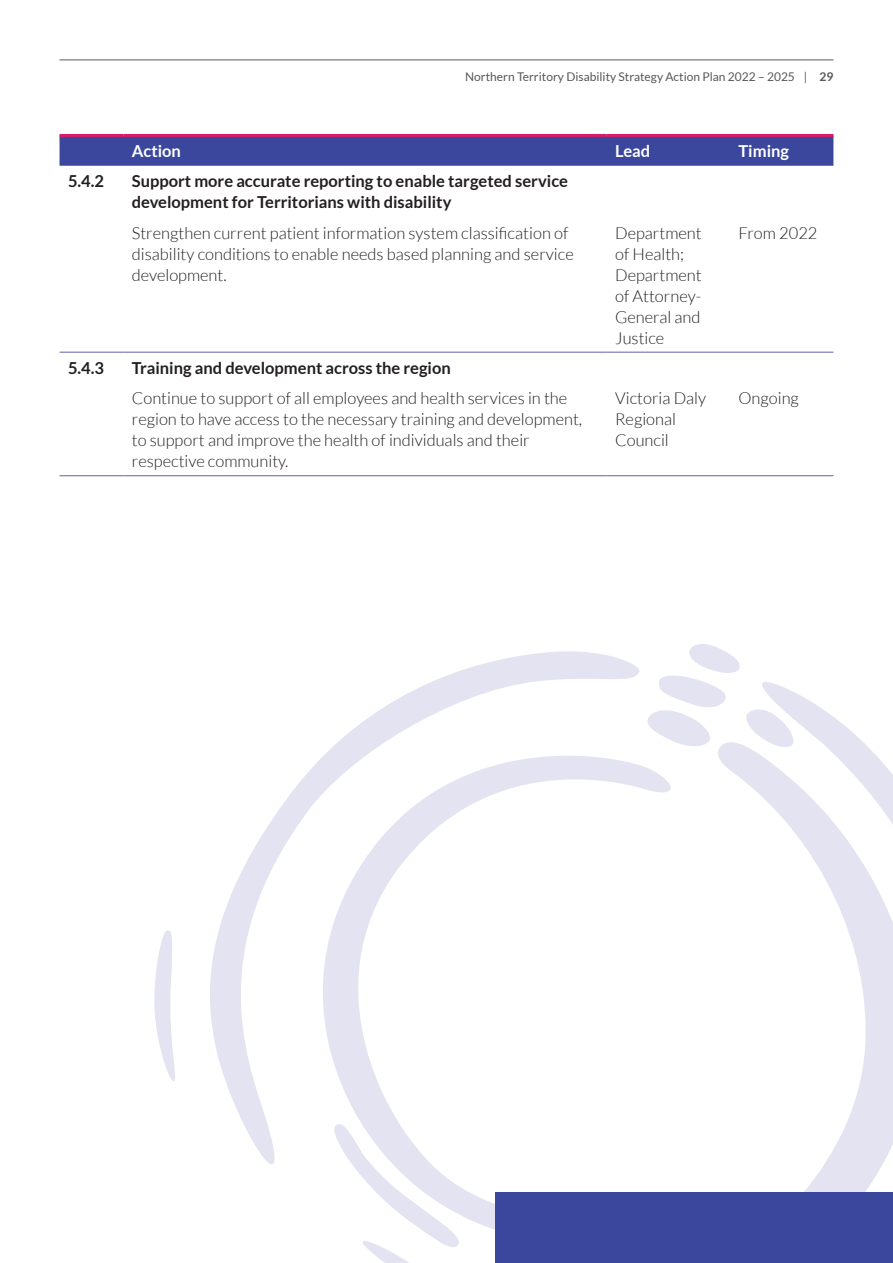
<style>
.page{position:relative;width:893px;height:1263px;background:#fff}
.page>*{position:absolute;margin:0;border:0;box-sizing:border-box;transform-origin:0 0}
.Body_Copy{font:300 16.5px/21px "Lato";color:#231f20}
.Body_Copy-2{font:700 16.5px/21px "Lato";color:#231f20}
.Body_Copy-3{font:700 16.5px "Lato";color:#fff}
._6__Bullets{font:300 16.5px "Lato";color:#231f20}
.t1{font:12px "Lato";color:#57585a}
.s1{font-weight:700}
</style>
<div class="page">
<hr style="left:60px;top:60px;width:773px;height:1px;background:#57585a">
<svg style="left:210px;top:651px;width:430px;height:513px"></svg>
<svg style="left:349px;top:676px;width:507px;height:60px"></svg>
<svg style="left:679px;top:736px;width:214px;height:457px"></svg>
<svg style="left:278px;top:724px;width:401px;height:537px"></svg>
<svg style="left:644px;top:644px;width:151px;height:105px"></svg>
<svg style="left:154px;top:930px;width:21px;height:151px"></svg>
<div style="left:60px;top:137px;width:773px;height:29px;background:#3b479d"></div>
<hr style="left:60px;top:134px;width:63px;height:3px;background:#d21e69">
<hr style="left:123px;top:134px;width:484px;height:3px;background:#d21e69">
<hr style="left:607px;top:134px;width:123px;height:3px;background:#d21e69">
<hr style="left:730px;top:134px;width:103px;height:3px;background:#d21e69">
<hr style="left:60px;top:352px;width:63px;height:1px;background:#5d61ac">
<hr style="left:123px;top:352px;width:484px;height:1px;background:#5d61ac">
<hr style="left:607px;top:352px;width:123px;height:1px;background:#5d61ac">
<hr style="left:730px;top:352px;width:103px;height:1px;background:#5d61ac">
<hr style="left:60px;top:475px;width:63px;height:1px;background:#5d61ac">
<hr style="left:123px;top:475px;width:484px;height:1px;background:#5d61ac">
<hr style="left:607px;top:475px;width:123px;height:1px;background:#5d61ac">
<hr style="left:730px;top:475px;width:103px;height:1px;background:#5d61ac">
<div style="left:495px;top:1193px;width:398px;height:70px;background:#3b479d"></div>
<p class="t1" style="left:465px;top:70px;width:370px">Northern Territory Disability Strategy Action Plan 2022 – 2025 | <span class="s1">29</span></p>
<p class="Body_Copy-3" style="left:132px;top:142px;width:51px">Action</p>
<p class="Body_Copy-3" style="left:615px;top:142px;width:37px">Lead</p>
<p class="Body_Copy-3" style="left:738px;top:142px;width:52px">Timing</p>
<p class="Body_Copy-2" style="left:68px;top:171px;width:38px">5.4.2</p>
<p class="Body_Copy-2" style="left:132px;top:171px;width:438px">Support more accurate reporting to enable targeted service development for Territorians with disability</p>
<p class="Body_Copy" style="left:132px;top:222px;width:443px">Strengthen current patient information system classification of disability conditions to enable needs based planning and service development.</p>
<p class="Body_Copy" style="left:615px;top:222px;width:88px">Department of Health;<br>Department of Attorney-<br>General and<br>Justice</p>
<p class="_6__Bullets" style="left:738px;top:224px;width:81px">From 2022</p>
<p class="Body_Copy-2" style="left:68px;top:357px;width:38px">5.4.3</p>
<p class="Body_Copy-2" style="left:132px;top:357px;width:321px">Training and development across the region</p>
<p class="Body_Copy" style="left:132px;top:388px;width:452px">Continue to support of all employees and health services in the region to have access to the necessary training and development, to support and improve the health of individuals and their respective community.</p>
<p class="Body_Copy" style="left:615px;top:388px;width:93px">Victoria Daly<br>Regional<br>Council</p>
<p class="_6__Bullets" style="left:738px;top:389px;width:62px">Ongoing</p>
</div>
